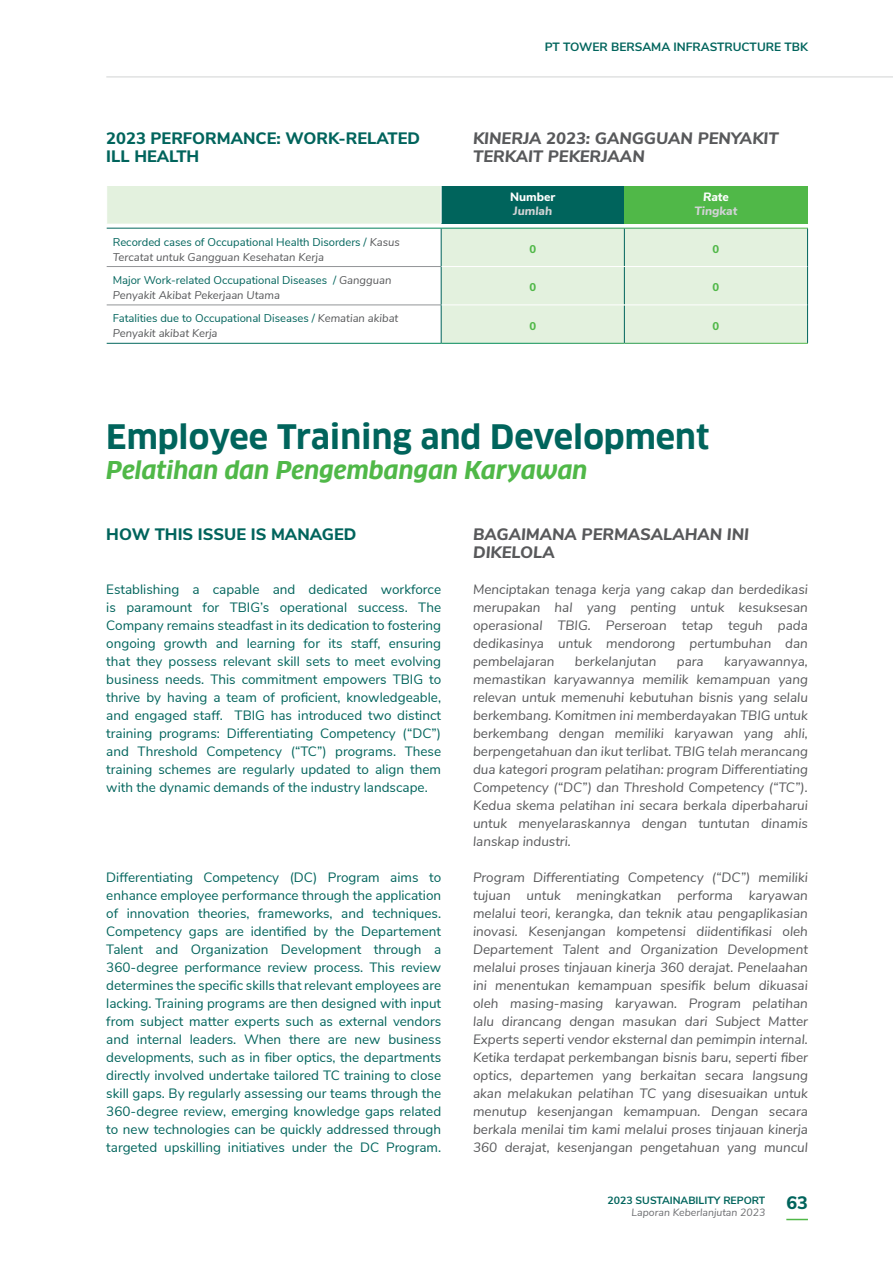
<style>
.page{position:relative;width:893px;height:1263px;background:#fff}
.page>*{position:absolute;margin:0;border:0;box-sizing:border-box;transform-origin:0 0}
.t1{font:700 33px "Clan Pro";color:#00645c}
.t2{font:italic 700 24px "Clan Pro";color:#50b848}
.t3{font:800 18px "Nunito Sans";color:#00645c}
.t4{font:italic 800 16.5px/18px "Nunito Sans";color:#58595b}
.t5{font:800 16.5px/18px "Nunito Sans";color:#00645c}
.t6{font:italic 13.5px/18px "Nunito Sans";color:#58595b;text-align:justify}
.t7{font:13.5px/18px "Nunito Sans";color:#00645c;text-align:justify}
.t8{font:700 12px "Nunito Sans";color:#00645c}
.t9{font:italic 800 12px "Nunito Sans";color:#d1d3d4}
.t10{font:800 12px "Nunito Sans";color:#fff}
.t11{font:italic 800 12px "Nunito Sans";color:#fff}
.t12{font:11.25px/15px "Nunito Sans";color:#00645c}
.t13{font:800 11.25px "Nunito Sans";color:#50b848}
.t14{font:700 10.5px "Nunito Sans";color:#00645c}
.t15{font:italic 10.5px "Nunito Sans";color:#6d6e71}
.s1{font-style:italic;color:#58595b}
</style>
<div class="page">
<svg style="left:107px;top:186px;width:700px;height:157px;fill:#e3f1de"></svg>
<div style="left:441px;top:186px;width:183px;height:38px;background:#00645c"></div>
<div style="left:624px;top:186px;width:183px;height:38px;background:#50b848"></div>
<hr style="left:107px;top:266px;width:334px;height:1px;background:#939598">
<hr style="left:107px;top:305px;width:334px;height:1px;background:#939598">
<hr style="left:107px;top:228px;width:334px;height:1px;background:#fff">
<hr style="left:441px;top:228px;width:183px;height:1px;background:#fff">
<hr style="left:624px;top:228px;width:184px;height:1px;background:#fff">
<hr style="left:441px;top:229px;width:1px;height:38px;background:#00645c">
<hr style="left:624px;top:229px;width:1px;height:37px;background:#00645c">
<hr style="left:807px;top:229px;width:1px;height:38px;background:#00645c">
<hr style="left:441px;top:267px;width:1px;height:38px;background:#00645c">
<hr style="left:624px;top:267px;width:1px;height:38px;background:#00645c">
<hr style="left:807px;top:267px;width:1px;height:38px;background:#00645c">
<hr style="left:441px;top:305px;width:1px;height:38px;background:#00645c">
<hr style="left:624px;top:305px;width:1px;height:38px;background:#00645c">
<hr style="left:807px;top:305px;width:1px;height:38px;background:#00645c">
<hr style="left:441px;top:186px;width:1px;height:38px;background:#fff">
<hr style="left:442px;top:266px;width:182px;height:1px;background:#fff">
<hr style="left:624px;top:266px;width:183px;height:1px;background:#fff">
<hr style="left:442px;top:305px;width:182px;height:1px;background:#fff">
<hr style="left:624px;top:305px;width:183px;height:1px;background:#fff">
<svg style="left:786px;top:1219px;width:22px;height:1px"></svg>
<hr style="left:106px;top:77px;width:787px;height:1px;background:#d1d3d4">
<p class="t5" style="left:106px;top:128px;width:315px">2023 PERFORMANCE: WORK-RELATED<br>ILL HEALTH</p>
<p class="t8" style="left:545px;top:38px;width:265px">PT TOWER BERSAMA INFRASTRUCTURE TBK</p>
<p class="t4" style="left:473px;top:128px;width:307px">KINERJA 2023: GANGGUAN PENYAKIT<br>TERKAIT PEKERJAAN</p>
<p class="t10" style="left:510px;top:188px;width:47px">Number</p>
<p class="t9" style="left:513px;top:202px;width:41px">Jumlah</p>
<p class="t11" style="left:703px;top:188px;width:27px">Rate</p>
<p class="t9" style="left:694px;top:202px;width:45px">Tingkat</p>
<p class="t12" style="left:113px;top:233px;width:289px">Recorded cases of Occupational Health Disorders / <span class="s1">Kasus<br>Tercatat untuk Gangguan Kesehatan Kerja</span></p>
<p class="t13" style="left:529px;top:241px;width:8px">0</p>
<p class="t13" style="left:713px;top:241px;width:8px">0</p>
<p class="t12" style="left:113px;top:272px;width:280px">Major Work-related Occupational Diseases / <span class="s1">Gangguan<br>Penyakit Akibat Pekerjaan Utama</span></p>
<p class="t13" style="left:529px;top:279px;width:8px">0</p>
<p class="t13" style="left:713px;top:279px;width:8px">0</p>
<p class="t12" style="left:113px;top:310px;width:287px">Fatalities due to Occupational Diseases / <span class="s1">Kematian akibat<br>Penyakit akibat Kerja</span></p>
<p class="t13" style="left:529px;top:318px;width:8px">0</p>
<p class="t13" style="left:713px;top:318px;width:8px">0</p>
<h1 class="t1" style="left:106px;top:418px;width:604px">Employee Training and Development</h1>
<h2 class="t2" style="left:106px;top:456px;width:483px">Pelatihan dan Pengembangan Karyawan</h2>
<p class="t5" style="left:106px;top:524px;width:252px">HOW THIS ISSUE IS MANAGED</p>
<p class="t7" style="left:106px;top:579px;width:336px">Establishing a capable and dedicated workforce is paramount for TBIG’s operational success. The Company remains steadfast in its dedication to fostering ongoing growth and learning for its staff, ensuring that they possess relevant skill sets to meet evolving business needs. This commitment empowers TBIG to thrive by having a team of proficient, knowledgeable, and engaged staff. TBIG has introduced two distinct training programs: Differentiating Competency (“DC”) and Threshold Competency (“TC”) programs. These training schemes are regularly updated to align them with the dynamic demands of the industry landscape.</p>
<p class="t7" style="left:106px;top:867px;width:336px">Differentiating Competency (DC) Program aims to enhance employee performance through the application of innovation theories, frameworks, and techniques.<br>Competency gaps are identified by the Departement Talent and Organization Development through a 360-degree performance review process. This review determines the specific skills that relevant employees are lacking. Training programs are then designed with input from subject matter experts such as external vendors and internal leaders. When there are new business developments, such as in fiber optics, the departments directly involved undertake tailored TC training to close skill gaps. By regularly assessing our teams through the 360-degree review, emerging knowledge gaps related to new technologies can be quickly addressed through targeted upskilling initiatives under the DC Program.</p>
<p class="t4" style="left:473px;top:524px;width:277px">BAGAIMANA PERMASALAHAN INI<br>DIKELOLA</p>
<p class="t6" style="left:473px;top:580px;width:336px">Menciptakan tenaga kerja yang cakap dan berdedikasi merupakan hal yang penting untuk kesuksesan operasional TBIG. Perseroan tetap teguh pada dedikasinya untuk mendorong pertumbuhan dan pembelajaran</p>
<p class="t6" style="left:473px;top:652px;width:336px;text-indent:251px">karyawannya, memastikan karyawannya memilik kemampuan yang relevan untuk memenuhi kebutuhan bisnis yang selalu berkembang. Komitmen ini memberdayakan TBIG untuk berkembang dengan memiliki karyawan yang ahli, berpengetahuan dan ikut terlibat. TBIG telah merancang dua kategori program pelatihan: program Differentiating Competency (“DC”) dan Threshold Competency (“TC”).<br>Kedua skema pelatihan ini secara berkala diperbaharui untuk menyelaraskannya dengan tuntutan dinamis lanskap industri.</p>
<p class="t6" style="left:473px;top:867px;width:336px">Program Differentiating Competency (“DC”) memiliki tujuan untuk meningkatkan performa karyawan melalui teori, kerangka, dan teknik atau pengaplikasian inovasi. Kesenjangan kompetensi diidentifikasi oleh Departement Talent and Organization Development melalui proses tinjauan kinerja 360 derajat. Penelaahan ini menentukan kemampuan spesifik belum dikuasai oleh masing-masing karyawan. Program pelatihan lalu dirancang dengan masukan dari Subject Matter Experts seperti vendor eksternal dan pemimpin internal.<br>Ketika terdapat perkembangan bisnis baru, seperti fiber optics, departemen yang berkaitan secara langsung akan melakukan pelatihan TC yang disesuaikan untuk menutup kesenjangan kemampuan. Dengan secara berkala menilai tim kami melalui proses tinjauan kinerja 360 derajat, kesenjangan pengetahuan yang muncul</p>
<p class="t6" style="left:575px;top:652px;width:83px">berkelanjutan</p>
<p class="t6" style="left:677px;top:652px;width:28px">para</p>
<p class="t14" style="left:607px;top:1192px;width:159px">2023 SUSTAINABILITY REPORT</p>
<p class="t15" style="left:632px;top:1204px;width:135px">Laporan Keberlanjutan 2023</p>
<h3 class="t3" style="left:786px;top:1189px;width:23px">63</h3>
</div>
